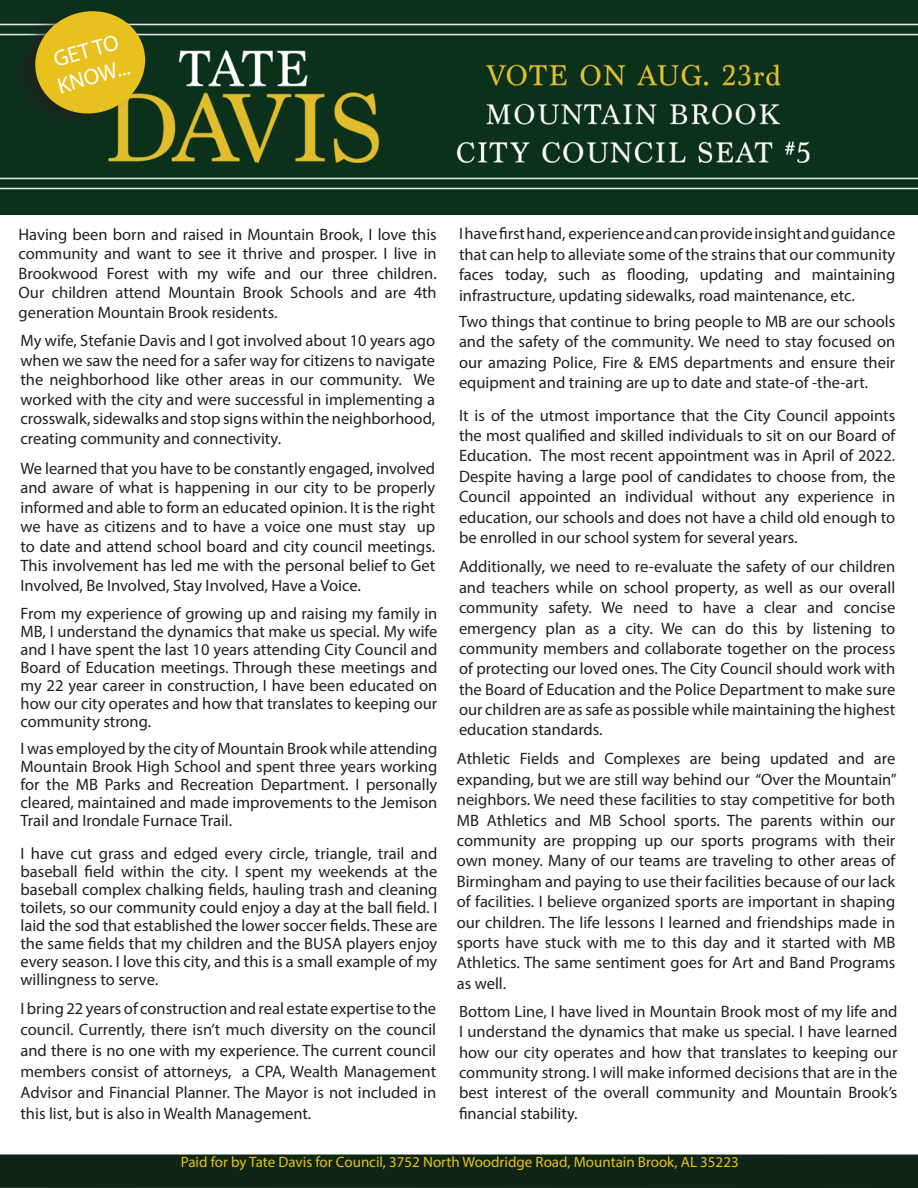
<style>
.page{position:relative;width:918px;height:1188px;background:#fff}
.page>*{position:absolute;margin:0;border:0;box-sizing:border-box;transform-origin:0 0}
.t1{font:22.5px/27px "Myriad Pro";color:#fff}
.t2{font:16.5px/20.4px "Myriad Pro";color:#231f20;text-align:justify}
.t3{font:15px "Myriad Pro";color:#e7c01f}
</style>
<div class="page">
<img style="left:0;top:0;width:918px;height:214px">
<div style="left:13px;top:9px;width:126px;height:118px;background:#231f20;opacity:.58"></div>
<svg style="left:29px;top:5px;width:122px;height:115px;background:#9d8e1e"></svg>
<div style="left:0;top:1154px;width:918px;height:34px;background:#0f2616"></div>
<h1 class="t1" style="left:47px;top:47px;width:76px;rotate:-16deg">GET TO<br>KNOW...</h1>
<p class="t2" style="left:19px;top:224px;width:420px;line-height:19.5px">Having been born and raised in Mountain Brook, I love this community and want to see it thrive and prosper. I live in Brookwood Forest with my wife and our three children.<br>Our children attend Mountain Brook Schools and are 4th generation Mountain Brook residents.</p>
<p class="t2" style="left:21px;top:331px;width:416px;line-height:19.5px">My wife, Stefanie Davis and I got involved about 10 years ago when we saw the need for a safer way for citizens to navigate the neighborhood like other areas in our community. We worked with the city and were successful in implementing a crosswalk, sidewalks and stop signs within the neighborhood, creating community and connectivity.</p>
<p class="t2" style="left:21px;top:458px;width:416px;line-height:19.5px">We learned that you have to be constantly engaged, involved and aware of what is happening in our city to be properly informed and able to form an educated opinion. It is the right we have as citizens and to have a voice one must stay up to date and attend school board and city council meetings.<br>This involvement has led me with the personal belief to Get Involved, Be Involved, Stay Involved, Have a Voice.</p>
<p class="t2" style="left:21px;top:604px;width:418px;line-height:18px">From my experience of growing up and raising my family in MB, I understand the dynamics that make us special. My wife and I have spent the last 10 years attending City Council and Board of Education meetings. Through these meetings and my 22 year career in construction, I have been educated on how our city operates and how that translates to keeping our community strong.</p>
<p class="t2" style="left:21px;top:739px;width:418px;line-height:18px">I was employed by the city of Mountain Brook while attending Mountain Brook High School and spent three years working for the MB Parks and Recreation Department. I personally cleared, maintained and made improvements to the Jemison Trail and Irondale Furnace Trail.</p>
<p class="t2" style="left:21px;top:844px;width:418px;line-height:18px">I have cut grass and edged every circle, triangle, trail and baseball field within the city. I spent my weekends at the baseball complex chalking fields, hauling trash and cleaning toilets, so our community could enjoy a day at the ball field. I laid the sod that established the lower soccer fields. These are the same fields that my children and the BUSA players enjoy every season. I love this city, and this is a small example of my willingness to serve.</p>
<p class="t2" style="left:459px;top:223px;width:438px">I have first hand, experience and can provide insight and guidance that can help to alleviate some of the strains that our community faces today, such as flooding, updating and maintaining infrastructure, updating sidewalks, road maintenance, etc.</p>
<p class="t2" style="left:459px;top:311px;width:438px">Two things that continue to bring people to MB are our schools and the safety of the community. We need to stay focused on our amazing Police, Fire &amp; EMS departments and ensure their equipment and training are up to date and state-of -the-art.</p>
<p class="t2" style="left:459px;top:405px;width:438px">It is of the utmost importance that the City Council appoints the most qualified and skilled individuals to sit on our Board of Education. The most recent appointment was in April of 2022.<br>Despite having a large pool of candidates to choose from, the Council appointed an individual without any experience in education, our schools and does not have a child old enough to be enrolled in our school system for several years.</p>
<p class="t2" style="left:459px;top:556px;width:438px">Additionally, we need to re-evaluate the safety of our children and teachers while on school property, as well as our overall community safety. We need to have a clear and concise emergency plan as a city. We can do this by listening to community members and collaborate together on the process of protecting our loved ones. The City Council should work with the Board of Education and the Police Department to make sure our children are as safe as possible while maintaining the highest education standards.</p>
<p class="t2" style="left:457px;top:748px;width:441px">Athletic Fields and Complexes are being updated and are expanding, but we are still way behind our “Over the Mountain” neighbors. We need these facilities to stay competitive for both MB Athletics and MB School sports. The parents within our community are propping up our sports programs with their own money. Many of our teams are traveling to other areas of Birmingham and paying to use their facilities because of our lack of facilities. I believe organized sports are important in shaping our children. The life lessons I learned and friendships made in sports have stuck with me to this day and it started with MB Athletics. The same sentiment goes for Art and Band Programs as well.</p>
<p class="t2" style="left:21px;top:998px;width:417px;line-height:21px">I bring 22 years of construction and real estate expertise to the council. Currently, there isn’t much diversity on the council and there is no one with my experience. The current council members consist of attorneys, a CPA, Wealth Management Advisor and Financial Planner. The Mayor is not included in this list, but is also in Wealth Management.</p>
<p class="t2" style="left:459px;top:1001px;width:440px">Bottom Line, I have lived in Mountain Brook most of my life and I understand the dynamics that make us special. I have learned how our city operates and how that translates to keeping our community strong. I will make informed decisions that are in the best interest of the overall community and Mountain Brook’s financial stability.</p>
<p class="t3" style="left:181px;top:1153px;width:559px">Paid for by Tate Davis for Council, 3752 North Woodridge Road, Mountain Brook, AL 35223</p>
</div>
